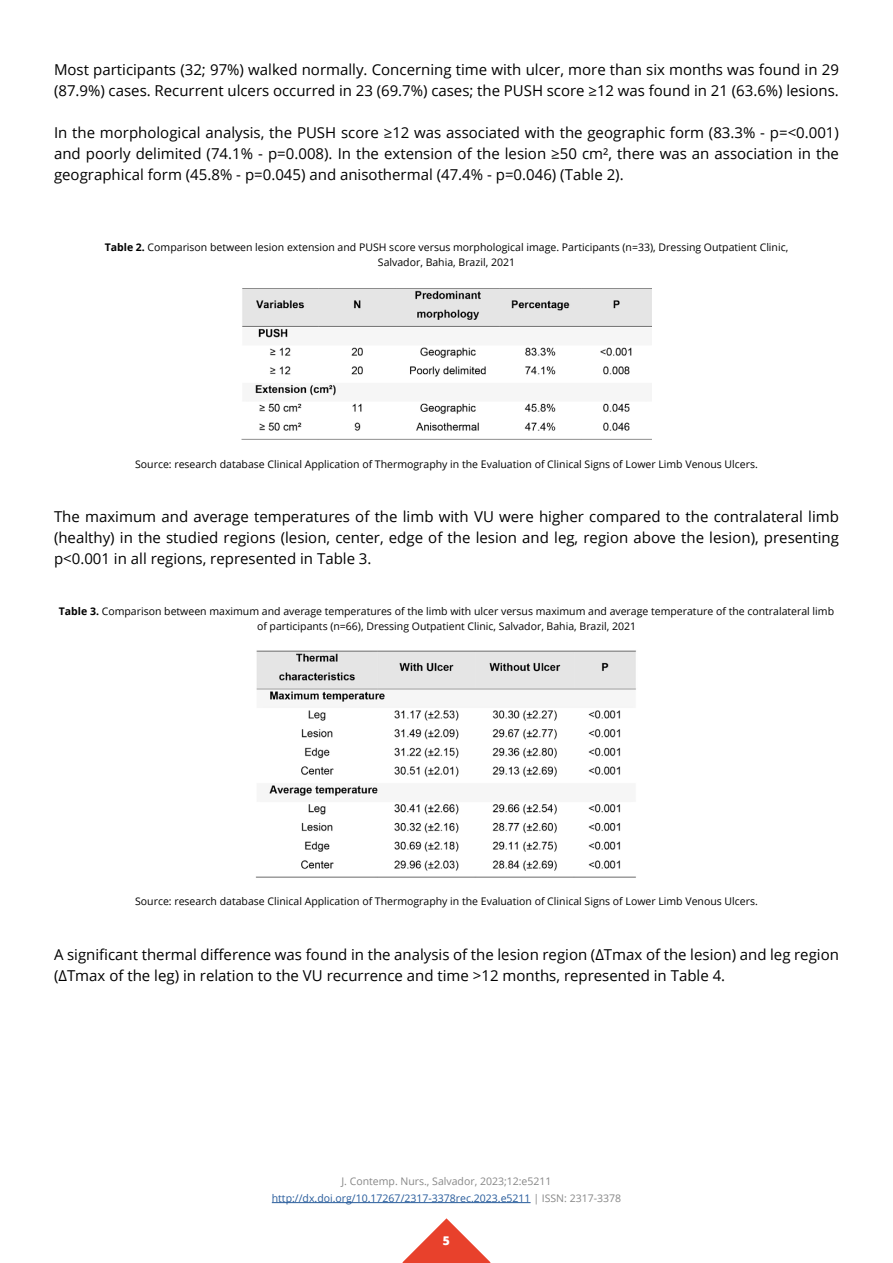
<style>
.page{position:relative;width:893px;height:1263px;background:#fff}
.page>*{position:absolute;margin:0;border:0;box-sizing:border-box;transform-origin:0 0}
.t1{font:15px/21px "Open Sans";color:#000}
.t2{font:800 12px "Open Sans";color:#fff}
.t3{font:10.5px/15px "Open Sans";color:#000;text-align:center}
.t4{font:10.5px/16.5px "Open Sans";color:#878787;text-align:center}
.s1{font-weight:700}
.s2{color:#275b9b}
</style>
<div class="page">
<svg style="left:402px;top:1218px;width:89px;height:45px"></svg>
<hr style="left:272px;top:1202px;width:259px;height:1px;background:#275b9b">
<img style="left:256px;top:650px;width:380px;height:227px">
<img style="left:242px;top:288px;width:409px;height:152px">
<p class="t1" style="left:54px;top:59px;width:786px">Most participants (32; 97%) walked normally. Concerning time with ulcer, more than six months was found in 29 (87.9%) cases. Recurrent ulcers occurred in 23 (69.7%) cases; the PUSH score ≥12 was found in 21 (63.6%) lesions.</p>
<p class="t1" style="left:54px;top:122px;width:786px;text-align:justify">In the morphological analysis, the PUSH score ≥12 was associated with the geographic form (83.3% - p=&lt;0.001) and poorly delimited (74.1% - p=0.008). In the extension of the lesion ≥50 cm², there was an association in the geographical form (45.8% - p=0.045) and anisothermal (47.4% - p=0.046) (Table 2).</p>
<p class="t3" style="left:105px;top:240px;width:685px"><span class="s1">Table 2.</span> Comparison between lesion extension and PUSH score versus morphological image. Participants (n=33), Dressing Outpatient Clinic,<br>Salvador, Bahia, Brazil, 2021</p>
<p class="t3" style="left:135px;top:456px;width:624px">Source: research database Clinical Application of Thermography in the Evaluation of Clinical Signs of Lower Limb Venous Ulcers.</p>
<p class="t1" style="left:54px;top:506px;width:786px;text-align:justify">The maximum and average temperatures of the limb with VU were higher compared to the contralateral limb (healthy) in the studied regions (lesion, center, edge of the lesion and leg, region above the lesion), presenting p&lt;0.001 in all regions, represented in Table 3.</p>
<p class="t3" style="left:59px;top:603px;width:777px"><span class="s1">Table 3.</span> Comparison between maximum and average temperatures of the limb with ulcer versus maximum and average temperature of the contralateral limb of participants (n=66), Dressing Outpatient Clinic, Salvador, Bahia, Brazil, 2021</p>
<p class="t3" style="left:135px;top:894px;width:624px">Source: research database Clinical Application of Thermography in the Evaluation of Clinical Signs of Lower Limb Venous Ulcers.</p>
<p class="t1" style="left:54px;top:943px;width:786px">A significant thermal difference was found in the analysis of the lesion region (∆Tmax of the lesion) and leg region (∆Tmax of the leg) in relation to the VU recurrence and time &gt;12 months, represented in Table 4.</p>
<p class="t4" style="left:272px;top:1173px;width:351px">J. Contemp. Nurs., Salvador, 2023;12:e5211 <span class="s2">http://dx.doi.org/10.17267/2317-3378rec.2023.e5211</span> | ISSN: 2317-3378</p>
<p class="t2" style="left:443px;top:1232px;width:9px">5</p>
</div>
